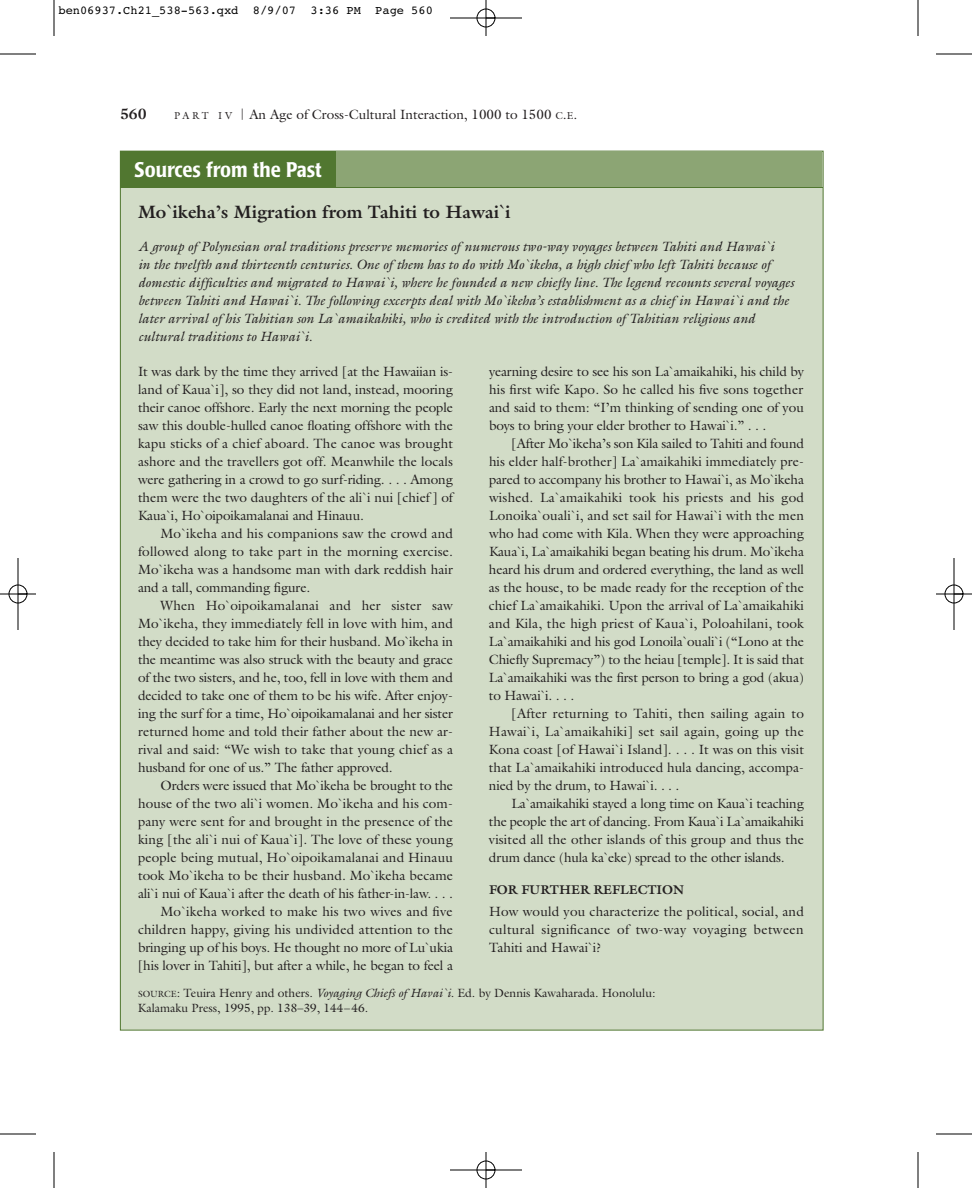
<style>
.page{position:relative;width:972px;height:1188px;background:#fff}
.page>*{position:absolute;margin:0;border:0;box-sizing:border-box;transform-origin:0 0}
.t1{font:500 condensed 21px "Poppl Laudatio";color:#fff}
.t2{font:700 18px "Galliard";color:#231f20}
.t3{font:700 15px "Galliard";color:#231f20}
.t4{font:13.5px/18px "Galliard";letter-spacing:.005em;color:#231f20;text-align:justify}
.t5{font:italic 13.5px/18px "Galliard";color:#231f20}
.t6{font:700 12.75px "Galliard";color:#231f20}
.t7{font:12px/15px "Galliard";color:#231f20}
.t8{font:12px "Courier";color:#000}
.s1{font-size:10.2px}
.s2{font-size:11.25px}
.s3{font-size:9px}
.s4{font-style:italic}
</style>
<div class="page">
<div style="left:120px;top:151px;width:703px;height:879px;background:#d2dcc7"></div>
<div style="left:120px;top:152px;width:702px;height:36px;background:#8ca574"></div>
<hr style="left:120px;top:187px;width:703px;height:1px;background:#517730">
<div style="left:120px;top:152px;width:216px;height:36px;background:#517730"></div>
<hr style="left:54px;top:0;width:1px;height:36px;background:#000">
<hr style="left:0;top:54px;width:36px;height:1px;background:#000">
<hr style="left:918px;top:0;width:1px;height:36px;background:#000">
<hr style="left:936px;top:54px;width:36px;height:1px;background:#000">
<hr style="left:54px;top:1152px;width:1px;height:36px;background:#000">
<hr style="left:0;top:1134px;width:36px;height:1px;background:#000">
<hr style="left:918px;top:1152px;width:1px;height:36px;background:#000">
<hr style="left:936px;top:1134px;width:36px;height:1px;background:#000">
<hr style="left:450px;top:18px;width:72px;height:1px;background:#000">
<hr style="left:450px;top:1170px;width:72px;height:1px;background:#000">
<hr style="left:18px;top:558px;width:1px;height:72px;background:#000">
<hr style="left:954px;top:558px;width:1px;height:72px;background:#000">
<hr style="left:486px;top:0;width:1px;height:36px;background:#000">
<hr style="left:486px;top:1152px;width:1px;height:36px;background:#000">
<hr style="left:0;top:594px;width:36px;height:1px;background:#000">
<hr style="left:936px;top:594px;width:36px;height:1px;background:#000">
<div style="left:477px;top:9px;width:18px;height:18px;border:1px solid #000;border-radius:50%"></div>
<div style="left:477px;top:1161px;width:18px;height:18px;border:1px solid #000;border-radius:50%"></div>
<div style="left:9px;top:585px;width:18px;height:18px;border:1px solid #000;border-radius:50%"></div>
<div style="left:945px;top:585px;width:18px;height:18px;border:1px solid #000;border-radius:50%"></div>
<p class="t8" style="left:58px;top:6px;width:376px">ben06937.Ch21_538-563.qxd 8/9/07 3:36 PM Page 560</p>
<p class="t3" style="left:120px;top:108px;width:28px">560</p>
<p class="t4" style="left:174px;top:107px;width:405px"><span class="s1">P A R T I V</span> <span class="s2">|</span> An Age of Cross-Cultural Interaction, 1000 to 1500 <span class="s1">C</span>.<span class="s1">E</span>.</p>
<h1 class="t1" style="left:134px;top:161px;width:189px">Sources from the Past</h1>
<h2 class="t2" style="left:138px;top:205px;width:374px">Mo`ikeha’s Migration from Tahiti to Hawai`i</h2>
<p class="t5" style="left:138px;top:238px;width:657px">A group of Polynesian oral traditions preserve memories of numerous two-way voyages between Tahiti and Hawai`i<br>in the twelfth and thirteenth centuries. One of them has to do with Mo`ikeha, a high chief who left Tahiti because of domestic difficulties and migrated to Hawai`i, where he founded a new chiefly line. The legend recounts several voyages between Tahiti and Hawai`i. The following excerpts deal with Mo`ikeha’s establishment as a chief in Hawai`i and the later arrival of his Tahitian son La`amaikahiki, who is credited with the introduction of Tahitian religious and cultural traditions to Hawai`i.</p>
<p class="t4" style="left:138px;top:364px;width:317px">It was dark by the time they arrived [at the Hawaiian is&shy;land of Kaua`i], so they did not land, instead, mooring their canoe offshore. Early the next morning the people saw this double-hulled canoe floating offshore with the kapu sticks of a chief aboard. The canoe was brought ashore and the travellers got off. Meanwhile the locals were gathering in a crowd to go surf-riding. . . . Among them were the two daughters of the ali`i nui [chief ] of Kaua`i, Ho`oipoikamalanai and Hinauu.</p>
<p class="t4" style="left:138px;top:526px;width:317px;text-indent:23px">Mo`ikeha and his companions saw the crowd and followed along to take part in the morning exercise.<br>Mo`ikeha was a handsome man with dark reddish hair and a tall, commanding figure.</p>
<p class="t4" style="left:138px;top:598px;width:317px;text-indent:23px">When Ho`oipoikamalanai and her sister saw Mo`ikeha, they immediately fell in love with him, and they decided to take him for their husband. Mo`ikeha in the meantime was also struck with the beauty and grace of the two sisters, and he, too, fell in love with them and decided to take one of them to be his wife. After enjoy&shy;ing the surf for a time, Ho`oipoikamalanai and her sister returned home and told their father about the new ar&shy;rival and said: “We wish to take that young chief as a husband for one of us.” The father approved.</p>
<p class="t4" style="left:138px;top:778px;width:317px;text-align:right">Orders were issued that Mo`ikeha be brought to the house of the two ali`i women. Mo`ikeha and his com&shy;pany were sent for and brought in the presence of the king [the ali`i nui of Kaua`i]. The love of these young people being mutual, Ho`oipoikamalanai and Hinauu took Mo`ikeha to be their husband. Mo`ikeha became ali`i nui of Kaua`i after the death of his father-in-law. . . .<br>Mo`ikeha worked to make his two wives and five children happy, giving his undivided attention to the bringing up of his boys. He thought no more of Lu`ukia [his lover in Tahiti], but after a while, he began to feel a</p>
<p class="t4" style="left:489px;top:364px;width:317px">yearning desire to see his son La`amaikahiki, his child by his first wife Kapo. So he called his five sons together and said to them: “I’m thinking of sending one of you boys to bring your elder brother to Hawai`i.” . . .</p>
<p class="t4" style="left:489px;top:436px;width:317px;text-indent:23px">[After Mo`ikeha’s son Kila sailed to Tahiti and found his elder half-brother] La`amaikahiki immediately pre&shy;pared to accompany his brother to Hawai`i, as Mo`ikeha wished. La`amaikahiki took his priests and his god Lonoika`ouali`i, and set sail for Hawai`i with the men who had come with Kila. When they were approaching Kaua`i, La`amaikahiki began beating his drum. Mo`ikeha heard his drum and ordered everything, the land as well as the house, to be made ready for the reception of the chief La`amaikahiki. Upon the arrival of La`amaikahiki and Kila, the high priest of Kaua`i, Poloahilani, took La`amaikahiki and his god Lonoila`ouali`i (“Lono at the Chiefly Supremacy”) to the heiau [temple]. It is said that La`amaikahiki was the first person to bring a god (akua) to Hawai`i. . . .</p>
<p class="t4" style="left:489px;top:706px;width:316px;text-indent:23px">[After returning to Tahiti, then sailing again to Hawai`i, La`amaikahiki] set sail again, going up the Kona coast [of Hawai`i Island]. . . . It was on this visit that La`amaikahiki introduced hula dancing, accompa&shy;nied by the drum, to Hawai`i. . . .</p>
<p class="t4" style="left:489px;top:796px;width:316px;text-indent:23px">La`amaikahiki stayed a long time on Kaua`i teaching the people the art of dancing. From Kaua`i La`amaikahiki visited all the other islands of this group and thus the drum dance (hula ka`eke) spread to the other islands.</p>
<p class="t6" style="left:489px;top:885px;width:197px">FOR FURTHER REFLECTION</p>
<p class="t4" style="left:489px;top:904px;width:316px">How would you characterize the political, social, and cultural significance of two-way voyaging between Tahiti and Hawai`i?</p>
<p class="t7" style="left:138px;top:987px;width:519px"><span class="s3">SOURCE</span>: Teuira Henry and others. <span class="s4">Voyaging Chiefs of Havai`i.</span> Ed. by Dennis Kawaharada. Honolulu:<br>Kalamaku Press, 1995, pp. 138–39, 144–46.</p>
</div>
